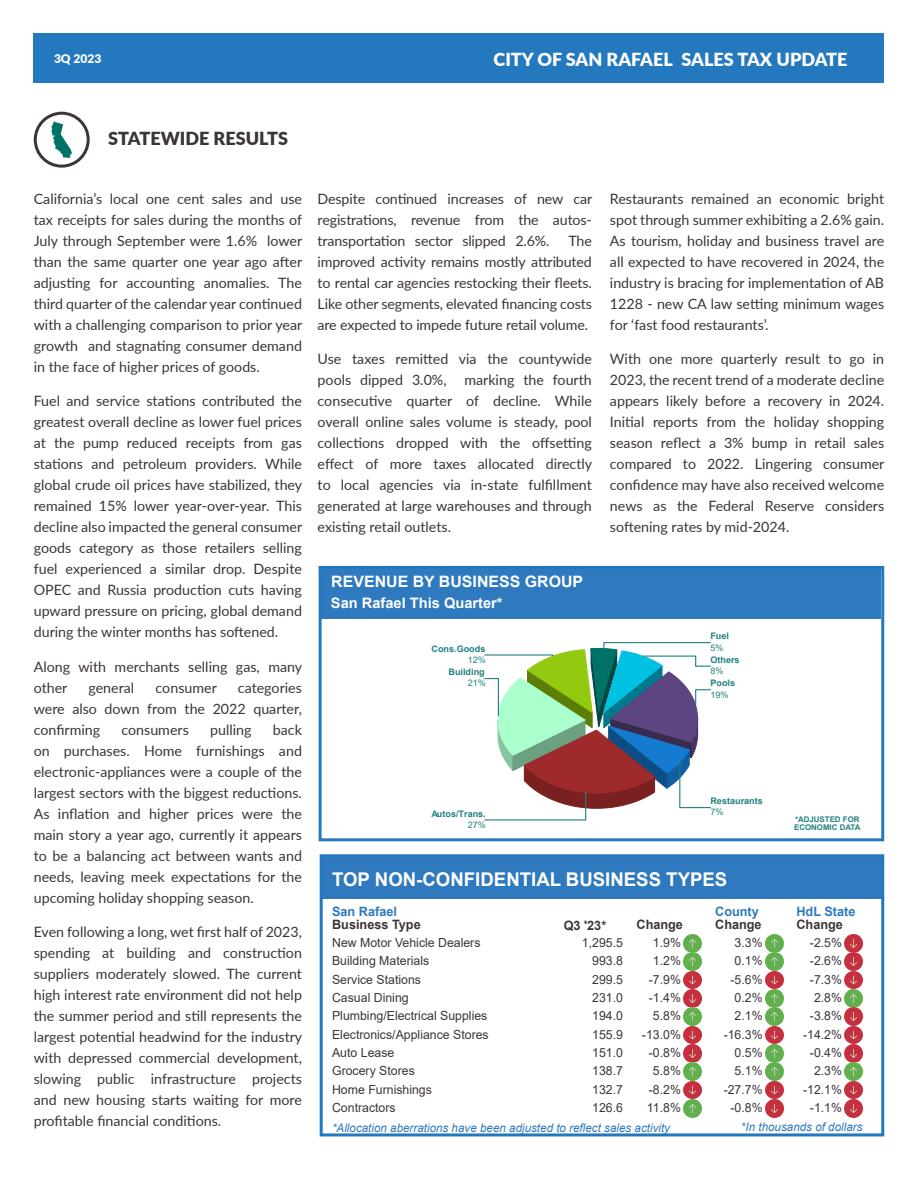
<style>
.page{position:relative;width:918px;height:1188px;background:#fff}
.page>*{position:absolute;margin:0;border:0;box-sizing:border-box;transform-origin:0 0}
.t1{font:700 18.9px "Arial";color:#fff}
.t2{font:900 18px "Lato";color:#fff}
.Story_Heading{font:900 18px "Lato";color:#3b343a}
.t3{font:700 15.75px "Arial";color:#fff}
.t4{font:700 14.4px "Arial";color:#fff}
.t5{font:14.25px/21px "Lato";color:#3b343a;text-align:justify}
.t6{font:700 12.9px/13.8px "Arial";color:#3c353a}
.t7{font:700 12.9px "Arial";color:#2f79bd}
.t8{font:12.45px "Arial";color:#3c353a}
.t9{font:900 12px "Lato";color:#fff}
.t10{font:italic 11.85px "Arial";color:#2f79bd}
.t11{font:700 9px "Arial";color:#208080}
.t12{font:9px "Arial";color:#208080}
.t13{font:700 7.8px/7.8px "Arial";color:#208080}
.s1{color:#2f79bd}
</style>
<div class="page">
<div style="left:322px;top:857px;width:561px;height:42px;background:#2f79be"></div>
<img style="left:683px;top:935px;width:19px;height:182px">
<img style="left:766px;top:935px;width:18px;height:182px">
<img style="left:844px;top:935px;width:18px;height:182px">
<div style="left:322px;top:568px;width:559px;height:51px;background:#2f79be"></div>
<svg style="left:484px;top:642px;width:227px;height:179px"></svg>
<div style="left:319px;top:566px;width:565px;height:275px;border:3px solid #2479be"></div>
<div style="left:34px;top:34px;width:850px;height:49px;background:#2479be"></div>
<div style="left:320px;top:854px;width:564px;height:282px;border:3px solid #2479be"></div>
<div style="left:34px;top:112px;width:56px;height:56px;border:3px solid #3b343a;border-radius:50%"></div>
<svg style="left:51px;top:121px;width:21px;height:37px"></svg>
<p class="t9" style="left:54px;top:50px;width:49px">3Q 2023</p>
<p class="t2" style="left:494px;top:46px;width:181px">CITY OF SAN RAFAEL</p>
<p class="t2" style="left:682px;top:46px;width:167px">SALES TAX UPDATE</p>
<p class="Story_Heading" style="left:108px;top:125px;width:181px">STATEWIDE RESULTS</p>
<p class="t5" style="left:34px;top:187px;width:270px">California’s local one cent sales and use tax receipts for sales during the months of July through September were 1.6% lower than the same quarter one year ago after adjusting for accounting anomalies. The third quarter of the calendar year continued with a challenging comparison to prior year growth and stagnating consumer demand in the face of higher prices of goods.</p>
<p class="t5" style="left:34px;top:390px;width:270px">Fuel and service stations contributed the greatest overall decline as lower fuel prices at the pump reduced receipts from gas stations and petroleum providers. While global crude oil prices have stabilized, they remained 15% lower year-over-year. This decline also impacted the general consumer goods category as those retailers selling fuel experienced a similar drop. Despite OPEC and Russia production cuts having upward pressure on pricing, global demand during the winter months has softened.</p>
<p class="t5" style="left:34px;top:655px;width:270px">Along with merchants selling gas, many other</p>
<p class="t5" style="left:88px;top:676px;width:47px">general</p>
<p class="t5" style="left:156px;top:676px;width:63px">consumer</p>
<p class="t5" style="left:34px;top:676px;width:270px;text-indent:204px">categories were also down from the 2022 quarter, confirming</p>
<p class="t5" style="left:34px;top:718px;width:270px;text-indent:239px">back on purchases. Home furnishings and electronic-appliances were a couple of the largest sectors with the biggest reductions.<br>As inflation and higher prices were the main story a year ago, currently it appears to be a balancing act between wants and needs, leaving meek expectations for the upcoming holiday shopping season.</p>
<p class="t5" style="left:34px;top:921px;width:270px">Even following a long, wet first half of 2023, spending at building and construction suppliers moderately slowed. The current high interest rate environment did not help the summer period and still represents the largest potential headwind for the industry with depressed commercial development, slowing public infrastructure projects and new housing starts waiting for more profitable financial conditions.</p>
<p class="t5" style="left:121px;top:718px;width:69px">consumers</p>
<p class="t5" style="left:210px;top:718px;width:43px">pulling</p>
<p class="t5" style="left:318px;top:187px;width:276px">Despite continued increases of new car registrations, revenue from the autos&shy;transportation sector slipped 2.6%.</p>
<p class="t5" style="left:318px;top:229px;width:276px;text-indent:251px">The improved activity remains mostly attributed to rental car agencies restocking their fleets.<br>Like other segments, elevated financing costs are expected to impede future retail volume.</p>
<p class="t5" style="left:318px;top:348px;width:276px">Use taxes remitted via the countywide pools dipped 3.0%,</p>
<p class="t5" style="left:318px;top:369px;width:276px;text-indent:147px">marking the fourth consecutive quarter of decline. While overall online sales volume is steady, pool collections dropped with the offsetting effect of more taxes allocated directly to local agencies via in-state fulfillment generated at large warehouses and through existing retail outlets.</p>
<p class="t3" style="left:331px;top:570px;width:253px">REVENUE BY BUSINESS GROUP</p>
<p class="t4" style="left:331px;top:593px;width:173px">San Rafael This Quarter*</p>
<p class="t11" style="left:432px;top:642px;width:55px">Cons.Goods</p>
<p class="t12" style="left:468px;top:653px;width:20px">12%</p>
<p class="t11" style="left:449px;top:666px;width:38px">Building</p>
<p class="t12" style="left:468px;top:677px;width:20px">21%</p>
<p class="t5" style="left:610px;top:187px;width:276px">Restaurants remained an economic bright spot through summer exhibiting a 2.6% gain.<br>As tourism, holiday and business travel are all expected to have recovered in 2024, the industry is bracing for implementation of AB 1228 - new CA law setting minimum wages for ‘fast food restaurants’.</p>
<p class="t5" style="left:610px;top:348px;width:276px">With one more quarterly result to go in 2023, the recent trend of a moderate decline appears likely before a recovery in 2024.<br>Initial reports from the holiday shopping season reflect a 3% bump in retail sales compared to 2022. Lingering consumer confidence may have also received welcome news as the Federal Reserve considers softening rates by mid-2024.</p>
<p class="t11" style="left:710px;top:630px;width:20px">Fuel</p>
<p class="t12" style="left:710px;top:665px;width:15px">8%</p>
<p class="t12" style="left:710px;top:641px;width:15px">5%</p>
<p class="t11" style="left:710px;top:653px;width:31px">Others</p>
<p class="t12" style="left:710px;top:688px;width:20px">19%</p>
<p class="t11" style="left:710px;top:677px;width:26px">Pools</p>
<p class="t11" style="left:432px;top:807px;width:56px">Autos/Trans.</p>
<p class="t12" style="left:468px;top:818px;width:20px">27%</p>
<p class="t11" style="left:710px;top:795px;width:54px">Restaurants</p>
<p class="t12" style="left:710px;top:806px;width:15px">7%</p>
<p class="t13" style="left:794px;top:816px;width:68px">*ADJUSTED FOR<br>ECONOMIC DATA</p>
<p class="t1" style="left:332px;top:866px;width:397px">TOP NON-CONFIDENTIAL BUSINESS TYPES</p>
<p class="t6" style="left:564px;top:918px;width:44px">Q3 '23*</p>
<p class="t6" style="left:332px;top:904px;width:90px"><span class="s1">San Rafael<br></span>Business Type</p>
<p class="t7" style="left:715px;top:902px;width:45px">County</p>
<p class="t7" style="left:796px;top:902px;width:61px">HdL State</p>
<p class="t6" style="left:637px;top:918px;width:48px">Change</p>
<p class="t6" style="left:715px;top:918px;width:48px">Change</p>
<p class="t6" style="left:796px;top:918px;width:48px">Change</p>
<p class="t8" style="left:332px;top:934px;width:150px">New Motor Vehicle Dealers</p>
<p class="t8" style="left:582px;top:934px;width:43px">1,295.5</p>
<p class="t8" style="left:653px;top:934px;width:30px">1.9%</p>
<p class="t8" style="left:735px;top:934px;width:30px">3.3%</p>
<p class="t8" style="left:810px;top:934px;width:34px">-2.5%</p>
<p class="t8" style="left:332px;top:952px;width:99px">Building Materials</p>
<p class="t8" style="left:592px;top:952px;width:32px">993.8</p>
<p class="t8" style="left:653px;top:952px;width:30px">1.2%</p>
<p class="t8" style="left:735px;top:952px;width:30px">0.1%</p>
<p class="t8" style="left:810px;top:952px;width:34px">-2.6%</p>
<p class="t8" style="left:332px;top:971px;width:90px">Service Stations</p>
<p class="t8" style="left:592px;top:971px;width:32px">299.5</p>
<p class="t8" style="left:649px;top:971px;width:34px">-7.9%</p>
<p class="t8" style="left:731px;top:971px;width:34px">-5.6%</p>
<p class="t8" style="left:810px;top:971px;width:34px">-7.3%</p>
<p class="t8" style="left:332px;top:989px;width:78px">Casual Dining</p>
<p class="t8" style="left:592px;top:989px;width:32px">231.0</p>
<p class="t8" style="left:649px;top:989px;width:34px">-1.4%</p>
<p class="t8" style="left:735px;top:989px;width:30px">0.2%</p>
<p class="t8" style="left:814px;top:989px;width:30px">2.8%</p>
<p class="t8" style="left:332px;top:1007px;width:157px">Plumbing/Electrical Supplies</p>
<p class="t8" style="left:592px;top:1007px;width:32px">194.0</p>
<p class="t8" style="left:653px;top:1007px;width:30px">5.8%</p>
<p class="t8" style="left:735px;top:1007px;width:30px">2.1%</p>
<p class="t8" style="left:810px;top:1007px;width:34px">-3.8%</p>
<p class="t8" style="left:332px;top:1026px;width:158px">Electronics/Appliance Stores</p>
<p class="t8" style="left:592px;top:1026px;width:32px">155.9</p>
<p class="t8" style="left:642px;top:1026px;width:41px">-13.0%</p>
<p class="t8" style="left:724px;top:1026px;width:41px">-16.3%</p>
<p class="t8" style="left:803px;top:1026px;width:41px">-14.2%</p>
<p class="t8" style="left:332px;top:1044px;width:64px">Auto Lease</p>
<p class="t8" style="left:592px;top:1044px;width:32px">151.0</p>
<p class="t8" style="left:649px;top:1044px;width:34px">-0.8%</p>
<p class="t8" style="left:735px;top:1044px;width:30px">0.5%</p>
<p class="t8" style="left:810px;top:1044px;width:34px">-0.4%</p>
<p class="t8" style="left:332px;top:1062px;width:84px">Grocery Stores</p>
<p class="t8" style="left:592px;top:1062px;width:32px">138.7</p>
<p class="t8" style="left:653px;top:1062px;width:30px">5.8%</p>
<p class="t8" style="left:735px;top:1062px;width:30px">5.1%</p>
<p class="t8" style="left:814px;top:1062px;width:30px">2.3%</p>
<p class="t8" style="left:332px;top:1081px;width:101px">Home Furnishings</p>
<p class="t8" style="left:592px;top:1081px;width:32px">132.7</p>
<p class="t8" style="left:649px;top:1081px;width:34px">-8.2%</p>
<p class="t8" style="left:724px;top:1081px;width:41px">-27.7%</p>
<p class="t8" style="left:803px;top:1081px;width:41px">-12.1%</p>
<p class="t8" style="left:332px;top:1099px;width:65px">Contractors</p>
<p class="t8" style="left:592px;top:1099px;width:32px">126.6</p>
<p class="t8" style="left:647px;top:1099px;width:35px">11.8%</p>
<p class="t8" style="left:731px;top:1099px;width:34px">-0.8%</p>
<p class="t8" style="left:810px;top:1099px;width:34px">-1.1%</p>
<p class="t10" style="left:332px;top:1121px;width:340px">*Allocation aberrations have been adjusted to reflect sales activity</p>
<p class="t10" style="left:741px;top:1120px;width:123px">*In thousands of dollars</p>
</div>
